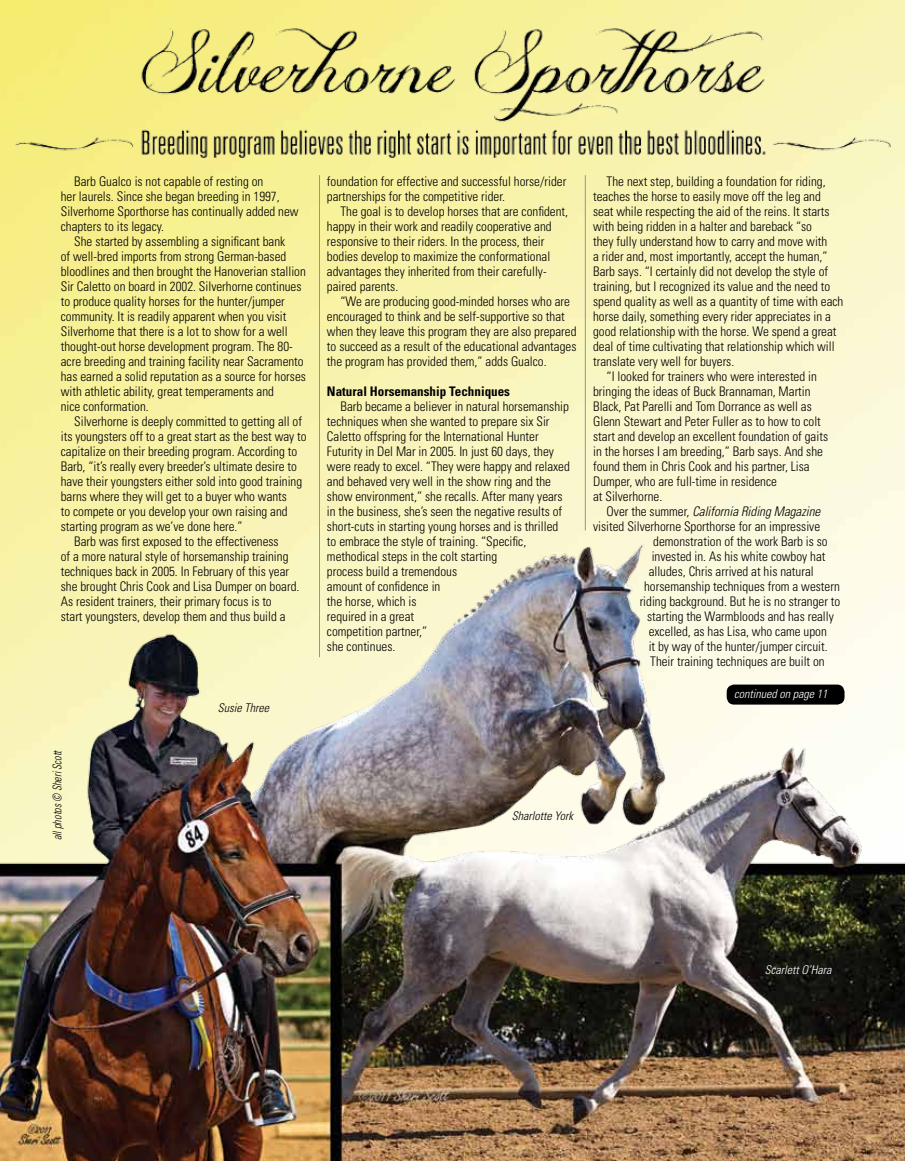
<style>
.page{position:relative;width:905px;height:1161px;background:#fff}
.page>*{position:absolute;margin:0;border:0;box-sizing:border-box;transform-origin:0 0}
.t1{font:300 condensed 13.2px/15px "Univers";color:#000}
.t2{font:italic 300 condensed 13.2px "Univers";color:#000}
.t3{font:700 condensed 13.2px "Univers";color:#000}
.t4{font:italic 300 condensed 12px "Univers";color:#fff}
.t5{font:italic 300 condensed 12px "Univers";color:#000}
.t6{font:italic 300 condensed 12px "Univers";color:#000;scale:.85 1}
.s1{font-style:normal}
</style>
<div class="page">
<img style="left:0;top:0;width:904px;height:1161px">
<div style="left:726px;top:685px;width:118px;height:20px;background:#000;border-radius:8px"></div>
<hr style="left:319px;top:175px;width:1px;height:482px;background:#939598">
<hr style="left:585px;top:175px;width:1px;height:355px;background:#939598">
<p class="t1" style="left:61px;top:174px;width:239px;text-indent:14px">Barb Gualco is not capable of resting on<br>her laurels. Since she began breeding in 1997, Silverhorne Sporthorse has continually added new chapters to its legacy.</p>
<p class="t1" style="left:61px;top:234px;width:247px;text-indent:14px">She started by assembling a significant bank<br>of well-bred imports from strong German-based bloodlines and then brought the Hanoverian stallion Sir Caletto on board in 2002. Silverhorne continues to produce quality horses for the hunter/jumper community. It is readily apparent when you visit Silverhorne that there is a lot to show for a well thought-out horse development program. The 80- acre breeding and training facility near Sacramento has earned a solid reputation as a source for horses with athletic ability, great temperaments and<br>nice conformation.</p>
<p class="t1" style="left:74px;top:414px;width:229px">Silverhorne is deeply committed to getting all of</p>
<p class="t1" style="left:61px;top:429px;width:247px">its youngsters off to a great start as the best way to</p>
<p class="t1" style="left:61px;top:444px;width:238px">capitalize on their breeding program. According to</p>
<p class="t1" style="left:61px;top:459px;width:238px">Barb, “it’s really every breeder’s ultimate desire to</p>
<p class="t1" style="left:61px;top:474px;width:243px">have their youngsters either sold into good training</p>
<p class="t1" style="left:61px;top:489px;width:228px">barns where they will get to a buyer who wants</p>
<p class="t1" style="left:61px;top:504px;width:228px">to compete or you develop your own raising and</p>
<p class="t1" style="left:61px;top:519px;width:183px">starting program as we’ve done here.”</p>
<p class="t1" style="left:74px;top:534px;width:206px">Barb was first exposed to the effectiveness</p>
<p class="t1" style="left:61px;top:549px;width:229px">of a more natural style of horsemanship training</p>
<p class="t1" style="left:61px;top:564px;width:230px">techniques back in 2005. In February of this year</p>
<p class="t1" style="left:61px;top:579px;width:240px">she brought Chris Cook and Lisa Dumper on board.</p>
<p class="t1" style="left:61px;top:594px;width:212px">As resident trainers, their primary focus is to</p>
<p class="t1" style="left:61px;top:609px;width:226px">start youngsters, develop them and thus build a</p>
<p class="t6" style="left:50px;top:840px;width:108px;rotate:-90deg">all photos © Sheri Scott</p>
<p class="t5" style="left:218px;top:700px;width:53px">Susie Three</p>
<p class="t1" style="left:327px;top:174px;width:241px">foundation for effective and successful horse/rider partnerships for the competitive rider.</p>
<p class="t1" style="left:327px;top:204px;width:243px;text-indent:14px">The goal is to develop horses that are confident, happy in their work and readily cooperative and responsive to their riders. In the process, their bodies develop to maximize the conformational advantages they inherited from their carefully&shy;paired parents.</p>
<p class="t1" style="left:327px;top:294px;width:251px;text-indent:14px">“We are producing good-minded horses who are encouraged to think and be self-supportive so that when they leave this program they are also prepared to succeed as a result of the educational advantages the program has provided them,” adds Gualco.</p>
<p class="t3" style="left:327px;top:383px;width:185px">Natural Horsemanship Techniques</p>
<p class="t1" style="left:327px;top:399px;width:244px;text-indent:14px">Barb became a believer in natural horsemanship techniques when she wanted to prepare six Sir Caletto offspring for the International Hunter Futurity in Del Mar in 2005. In just 60 days, they were ready to excel. “They were happy and relaxed and behaved very well in the show ring and the show environment,” she recalls. After many years in the business, she’s seen the negative results of short-cuts in starting young horses and is thrilled to embrace the style of training. “Specific, methodical steps in the colt starting<br>process build a tremendous<br>amount of confidence in<br>the horse, which is<br>required in a great<br>competition partner,”<br>she continues.</p>
<p class="t1" style="left:606px;top:174px;width:220px">The next step, building a foundation for riding,</p>
<p class="t1" style="left:593px;top:189px;width:229px">teaches the horse to easily move off the leg and</p>
<p class="t1" style="left:593px;top:204px;width:238px">seat while respecting the aid of the reins. It starts</p>
<p class="t1" style="left:593px;top:219px;width:220px">with being ridden in a halter and bareback “so</p>
<p class="t1" style="left:593px;top:234px;width:236px">they fully understand how to carry and move with</p>
<p class="t1" style="left:593px;top:249px;width:236px">a rider and, most importantly, accept the human,”</p>
<p class="t1" style="left:593px;top:264px;width:236px">Barb says. “I certainly did not develop the style of</p>
<p class="t1" style="left:593px;top:279px;width:238px">training, but I recognized its value and the need to</p>
<p class="t1" style="left:593px;top:294px;width:252px">spend quality as well as a quantity of time with each</p>
<p class="t1" style="left:593px;top:309px;width:239px">horse daily, something every rider appreciates in a</p>
<p class="t1" style="left:593px;top:324px;width:245px">good relationship with the horse. We spend a great</p>
<p class="t1" style="left:593px;top:339px;width:243px">deal of time cultivating that relationship which will</p>
<p class="t1" style="left:593px;top:354px;width:143px">translate very well for buyers.</p>
<p class="t1" style="left:606px;top:369px;width:212px">“I looked for trainers who were interested in</p>
<p class="t1" style="left:593px;top:384px;width:219px">bringing the ideas of Buck Brannaman, Martin</p>
<p class="t1" style="left:593px;top:399px;width:220px">Black, Pat Parelli and Tom Dorrance as well as</p>
<p class="t1" style="left:593px;top:414px;width:229px">Glenn Stewart and Peter Fuller as to how to colt</p>
<p class="t1" style="left:593px;top:429px;width:236px">start and develop an excellent foundation of gaits</p>
<p class="t1" style="left:593px;top:444px;width:231px">in the horses I am breeding,” Barb says. And she</p>
<p class="t1" style="left:593px;top:459px;width:218px">found them in Chris Cook and his partner, Lisa</p>
<p class="t1" style="left:593px;top:474px;width:185px">Dumper, who are full-time in residence</p>
<p class="t1" style="left:593px;top:489px;width:71px">at Silverhorne.</p>
<p class="t2" style="left:606px;top:503px;width:215px"><span class="s1">Over the summer,</span> California Riding Magazine</p>
<p class="t1" style="left:593px;top:519px;width:228px">visited Silverhorne Sporthorse for an impressive</p>
<p class="t1" style="left:653px;top:534px;width:176px">demonstration of the work Barb is so</p>
<p class="t1" style="left:651px;top:549px;width:175px">invested in. As his white cowboy hat</p>
<p class="t1" style="left:648px;top:564px;width:167px">alludes, Chris arrived at his natural</p>
<p class="t1" style="left:644px;top:579px;width:197px">horsemanship techniques from a western</p>
<p class="t1" style="left:639px;top:594px;width:202px">riding background. But he is no stranger to</p>
<p class="t1" style="left:647px;top:609px;width:188px">starting the Warmbloods and has really</p>
<p class="t1" style="left:648px;top:624px;width:180px">excelled, as has Lisa, who came upon</p>
<p class="t1" style="left:648px;top:639px;width:180px">it by way of the hunter/jumper circuit.</p>
<p class="t1" style="left:650px;top:654px;width:176px">Their training techniques are built on</p>
<p class="t4" style="left:734px;top:687px;width:95px">continued on page 11</p>
<p class="t5" style="left:512px;top:809px;width:63px">Sharlotte York</p>
<p class="t4" style="left:764px;top:963px;width:68px">Scarlett O’Hara</p>
</div>
